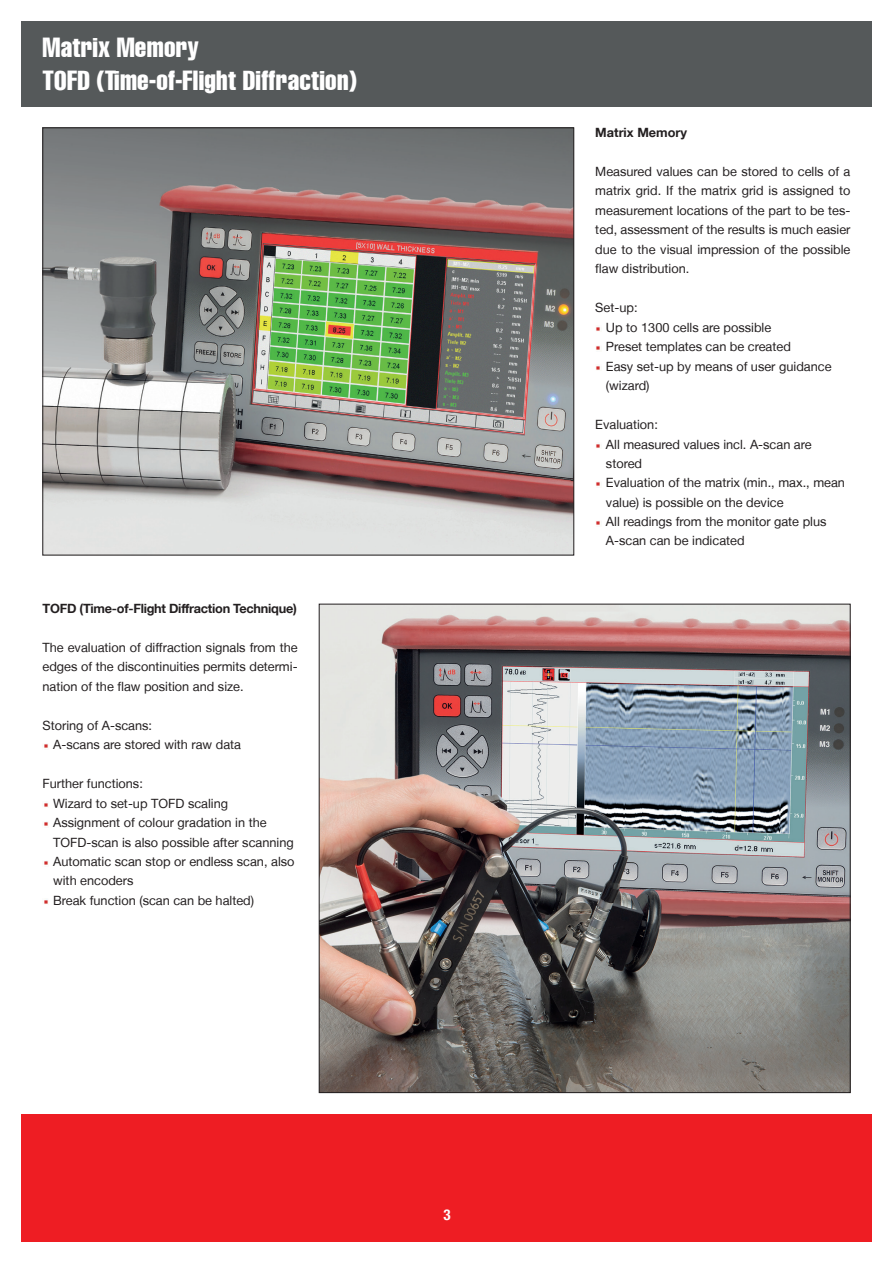
<style>
.page{position:relative;width:893px;height:1263px;background:#fff}
.page>*{position:absolute;margin:0;border:0;box-sizing:border-box;transform-origin:0 0}
.t1{font:extra-condensed 27px/32.4px "Helvetica LT";letter-spacing:.01em;color:#fff}
.t2{font:700 condensed 15px "Helvetica Neue LT";color:#fff}
.t3{font:12.75px/19.5px "Helvetica Neue LT";color:#231f20}
.t4{font:700 12.75px "Helvetica Neue LT";letter-spacing:-.02em;color:#231f20}
.t5{font:700 12.75px "Helvetica Neue LT";color:#231f20}
</style>
<div class="page">
<div style="left:21px;top:21px;width:851px;height:85px;background:#55595a"></div>
<div style="left:21px;top:1114px;width:851px;height:128px;background:#ee1d23"></div>
<img style="left:44px;top:129px;width:528px;height:424px">
<img style="left:321px;top:606px;width:528px;height:485px">
<svg style="left:596px;top:326px;width:4px;height:5px"></svg>
<svg style="left:596px;top:345px;width:4px;height:5px"></svg>
<svg style="left:596px;top:365px;width:4px;height:5px"></svg>
<svg style="left:596px;top:443px;width:4px;height:5px"></svg>
<svg style="left:596px;top:481px;width:4px;height:5px"></svg>
<svg style="left:596px;top:520px;width:4px;height:5px"></svg>
<svg style="left:44px;top:743px;width:4px;height:5px"></svg>
<svg style="left:44px;top:802px;width:4px;height:5px"></svg>
<svg style="left:44px;top:821px;width:4px;height:5px"></svg>
<svg style="left:44px;top:860px;width:4px;height:5px"></svg>
<svg style="left:44px;top:899px;width:4px;height:5px"></svg>
<h1 class="t1" style="left:43px;top:31px;width:316px">Matrix Memory<br>TOFD (Time-of-Flight Diffraction)</h1>
<p class="t4" style="left:43px;top:600px;width:256px">TOFD (Time-of-Flight Diffraction Technique)</p>
<p class="t3" style="left:43px;top:637px;width:257px;text-align:justify">The evaluation of diffraction signals from the edges of the discontinuities permits determi&shy;nation of the flaw position and size.</p>
<p class="t3" style="left:53px;top:715px;width:189px;text-indent:-11px">Storing of A-scans:<br>A-scans are stored with raw data</p>
<p class="t3" style="left:53px;top:774px;width:243px;text-indent:-11px">Further functions:<br>Wizard to set-up TOFD scaling<br>Assignment of colour gradation in the<br>TOFD-scan is also possible after scanning<br>Automatic scan stop or endless scan, also with encoders<br>Break function (scan can be halted)</p>
<p class="t2" style="left:444px;top:1206px;width:9px">3</p>
<p class="t5" style="left:595px;top:124px;width:93px">Matrix Memory</p>
<p class="t3" style="left:595px;top:161px;width:257px;text-align:justify">Measured values can be stored to cells of a matrix grid. If the matrix grid is assigned to measurement locations of the part to be tes&shy;ted, assessment of the results is much easier due to the visual impression of the possible flaw distribution.</p>
<p class="t3" style="left:606px;top:298px;width:227px;text-indent:-11px">Set-up:<br>Up to 1300 cells are possible<br>Preset templates can be created<br>Easy set-up by means of user guidance (wizard)</p>
<p class="t3" style="left:606px;top:415px;width:241px;text-indent:-11px">Evaluation:<br>All measured values incl. A-scan are stored<br>Evaluation of the matrix (min., max., mean value) is possible on the device<br>All readings from the monitor gate plus<br>A-scan can be indicated</p>
</div>
